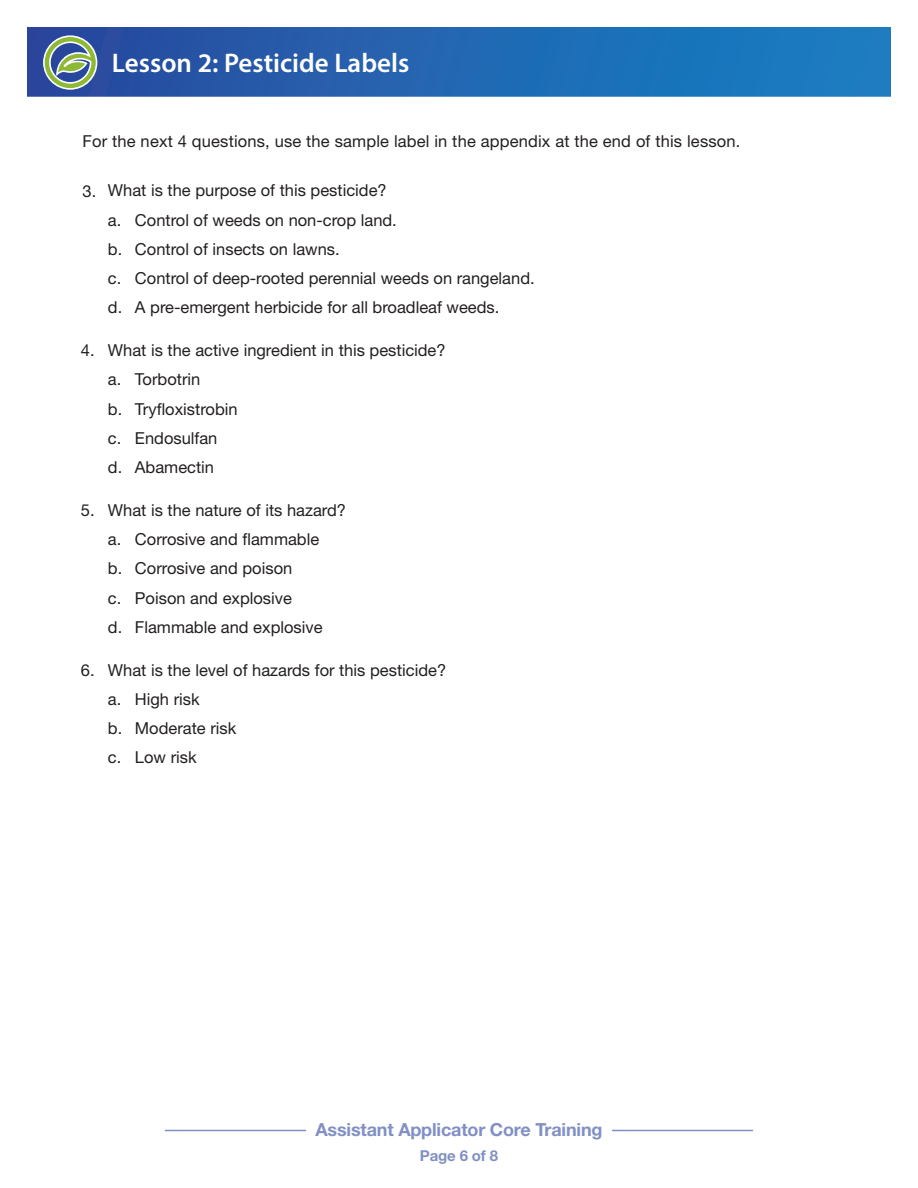
<style>
.page{position:relative;width:918px;height:1188px;background:#fff}
.page>*{position:absolute;margin:0;border:0;box-sizing:border-box;transform-origin:0 0}
.t1{font:600 27px "Myriad Pro";color:#fff}
.t2{font:700 18px "Helvetica Neue LT Std";letter-spacing:-.01em;color:#8190c4}
.t3{font:16.5px/29.2px "Helvetica Neue LT Std";color:#231f20}
.t4{font:700 15px "Helvetica Neue LT Std";letter-spacing:-.01em;color:#8190c4}
</style>
<div class="page">
<hr style="left:165px;top:1130px;width:141px;height:1px;background:#8190c4">
<hr style="left:612px;top:1130px;width:141px;height:1px;background:#8190c4">
<svg style="left:27px;top:27px;width:864px;height:70px;background:#2167b2"></svg>
<svg style="left:42px;top:35px;width:56px;height:56px;background:#749093"></svg>
<h1 class="t1" style="left:112px;top:45px;width:299px">Lesson 2: Pesticide Labels</h1>
<p class="t3" style="left:82px;top:127px;width:659px">For the next 4 questions, use the sample label in the appendix at the end of this lesson.</p>
<p class="t3" style="left:108px;top:176px;width:428px;text-indent:-25px">3. What is the purpose of this pesticide?<br>a. Control of weeds on non-crop land.<br>b. Control of insects on lawns.<br>c. Control of deep-rooted perennial weeds on rangeland. d. A pre-emergent herbicide for all broadleaf weeds.</p>
<p class="t3" style="left:108px;top:335px;width:339px;text-indent:-27px">4. What is the active ingredient in this pesticide? a. Torbotrin<br>b. Tryfloxistrobin<br>c. Endosulfan<br>d. Abamectin</p>
<p class="t3" style="left:108px;top:495px;width:240px;text-indent:-27px">5. What is the nature of its hazard? a. Corrosive and flammable<br>b. Corrosive and poison<br>c. Poison and explosive<br>d. Flammable and explosive</p>
<p class="t3" style="left:108px;top:655px;width:340px;text-indent:-27px">6. What is the level of hazards for this pesticide? a. High risk<br>b. Moderate risk<br>c. Low risk</p>
<p class="t2" style="left:316px;top:1118px;width:288px">Assistant Applicator Core Training</p>
<p class="t4" style="left:420px;top:1146px;width:80px">Page 6 of 8</p>
</div>
